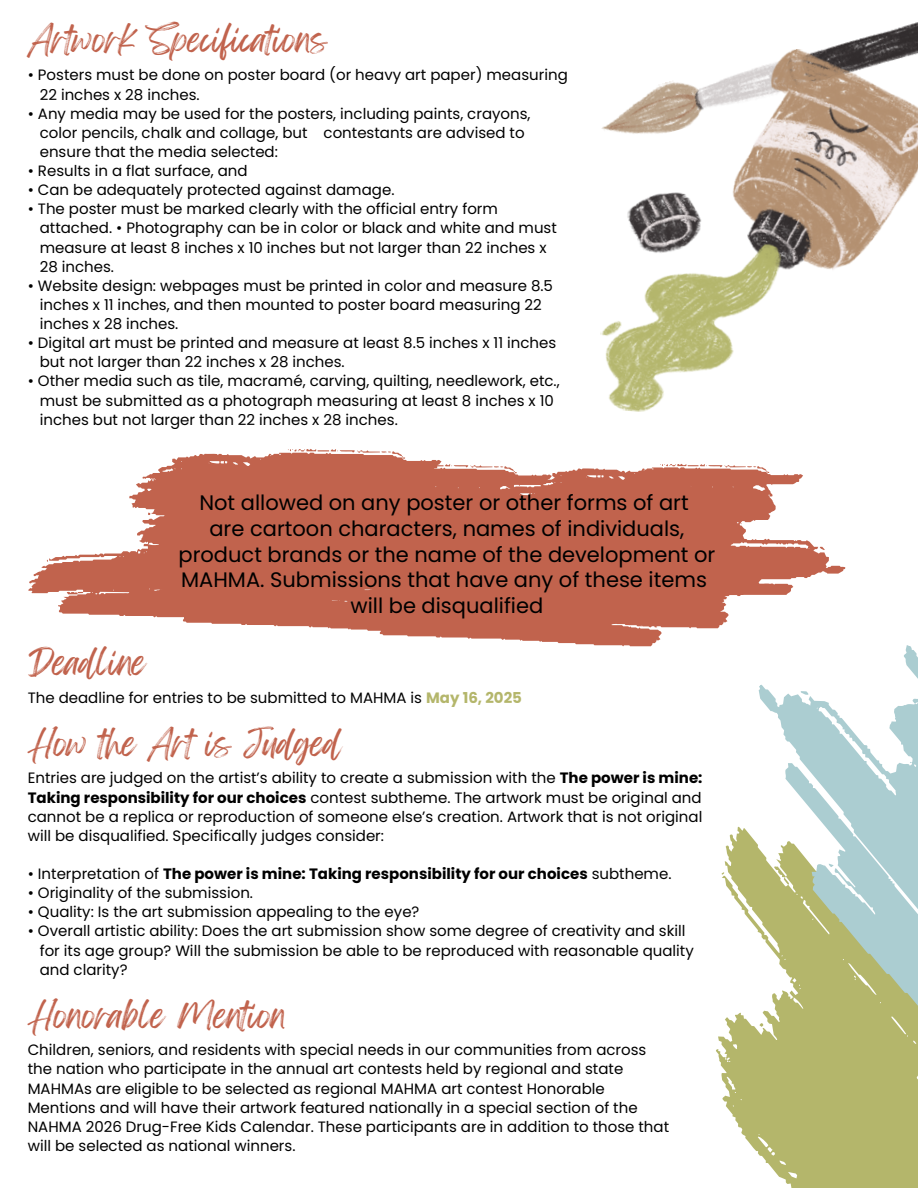
<style>
.page{position:relative;width:918px;height:1188px;background:#fff}
.page>*{position:absolute;margin:0;border:0;box-sizing:border-box;transform-origin:0 0}
.t1{font:30.45px "Feeling Passionate";color:#c1634d}
.t2{font:21px/25.8px "Poppins";color:#000;text-align:center}
.t3{font:15px/19.2px "Poppins";color:#000;text-align:justify}
.t4{font:700 15px "Poppins";color:#000}
.s1{font-weight:700;color:#b4b66b}
.s2{font-weight:700}
.s3{font-weight:400}
</style>
<div class="page">
<svg style="left:716px;top:645px;width:202px;height:543px"></svg>
<svg style="left:800px;top:688px;width:9px;height:9px"></svg>
<svg style="left:828px;top:862px;width:6px;height:6px"></svg>
<img style="left:862px;top:22px;width:56px;height:16px">
<img style="left:600px;top:38px;width:318px;height:374px">
<svg style="left:351px;top:625px;width:427px;height:21px"></svg>
<svg style="left:418px;top:467px;width:427px;height:161px;fill:#c1634d"></svg>
<svg style="left:820px;top:546px;width:5px;height:4px"></svg>
<svg style="left:660px;top:464px;width:109px;height:9px"></svg>
<svg style="left:28px;top:453px;width:459px;height:172px;fill:#c1634d"></svg>
<svg style="left:459px;top:538px;width:6px;height:6px"></svg>
<svg style="left:67px;top:592px;width:16px;height:2px"></svg>
<svg style="left:288px;top:449px;width:229px;height:24px"></svg>
<h1 class="t1" style="left:28px;top:15px;width:301px">Artwork Specifications</h1>
<p class="t3" style="left:28px;top:66px;width:542px">• Posters must be done on poster board (or heavy art paper) measuring</p>
<p class="t3" style="left:40px;top:85px;width:161px">22 inches x 28 inches.</p>
<p class="t3" style="left:28px;top:104px;width:504px">• Any media may be used for the posters, including paints, crayons,</p>
<p class="t3" style="left:40px;top:123px;width:486px">color pencils, chalk and collage, but contestants are advised to</p>
<p class="t3" style="left:40px;top:142px;width:240px">ensure that the media selected:</p>
<p class="t3" style="left:28px;top:161px;width:221px">• Results in a flat surface, and</p>
<p class="t3" style="left:28px;top:180px;width:368px">• Can be adequately protected against damage.</p>
<p class="t3" style="left:28px;top:199px;width:472px">• The poster must be marked clearly with the official entry form</p>
<p class="t3" style="left:40px;top:219px;width:519px">attached. • Photography can be in color or black and white and must</p>
<p class="t3" style="left:40px;top:238px;width:508px">measure at least 8 inches x 10 inches but not larger than 22 inches x</p>
<p class="t3" style="left:40px;top:257px;width:76px">28 inches.</p>
<p class="t3" style="left:28px;top:276px;width:527px">• Website design: webpages must be printed in color and measure 8.5</p>
<p class="t3" style="left:40px;top:295px;width:504px">inches x 11 inches, and then mounted to poster board measuring 22</p>
<p class="t3" style="left:40px;top:314px;width:140px">inches x 28 inches.</p>
<p class="t3" style="left:28px;top:333px;width:530px">• Digital art must be printed and measure at least 8.5 inches x 11 inches</p>
<p class="t3" style="left:40px;top:352px;width:306px">but not larger than 22 inches x 28 inches.</p>
<p class="t3" style="left:28px;top:372px;width:533px">• Other media such as tile, macramé, carving, quilting, needlework, etc.,</p>
<p class="t3" style="left:40px;top:391px;width:516px">must be submitted as a photograph measuring at least 8 inches x 10</p>
<p class="t3" style="left:40px;top:410px;width:360px">inches but not larger than 22 inches x 28 inches.</p>
<p class="t2" style="left:179px;top:490px;width:538px">Not allowed on any poster or other forms of art<br>are cartoon characters, names of individuals, product brands or the name of the development or MAHMA. Submissions that have any of these items will be disqualified</p>
<p class="t1" style="left:28px;top:638px;width:119px">Deadline</p>
<p class="t3" style="left:28px;top:688px;width:496px">The deadline for entries to be submitted to MAHMA is <span class="s1">May 16, 2025</span></p>
<p class="t1" style="left:28px;top:719px;width:315px">How the Art is Judged</p>
<p class="t3" style="left:28px;top:769px;width:676px">Entries are judged on the artist’s ability to create a submission with the <span class="s2">The power is mine:<br>Taking responsibility for our choices</span> contest subtheme. The artwork must be original and cannot be a replica or reproduction of someone else’s creation. Artwork that is not original will be disqualified. Specifically judges consider:</p>
<p class="t4" style="left:28px;top:863px;width:645px"><span class="s3">• Interpretation of</span> The power is mine: Taking responsibility for our choices <span class="s3">subtheme.</span></p>
<h2 class="t3" style="left:28px;top:883px;width:227px">• Originality of the submission.</h2>
<p class="t3" style="left:28px;top:903px;width:393px">• Quality: Is the art submission appealing to the eye?</p>
<h1 class="t3" style="left:28px;top:922px;width:659px">• Overall artistic ability: Does the art submission show some degree of creativity and skill</h1>
<p class="t3" style="left:40px;top:941px;width:656px">for its age group? Will the submission be able to be reproduced with reasonable quality</p>
<h1 class="t3" style="left:40px;top:960px;width:89px">and clarity?</h1>
<p class="t1" style="left:28px;top:990px;width:259px">Honorable Mention</p>
<p class="t3" style="left:28px;top:1040px;width:643px;text-align:left">Children, seniors, and residents with special needs in our communities from across the nation who participate in the annual art contests held by regional and state MAHMAs are eligible to be selected as regional MAHMA art contest Honorable Mentions and will have their artwork featured nationally in a special section of the NAHMA 2026 Drug-Free Kids Calendar. These participants are in addition to those that will be selected as national winners.</p>
</div>
